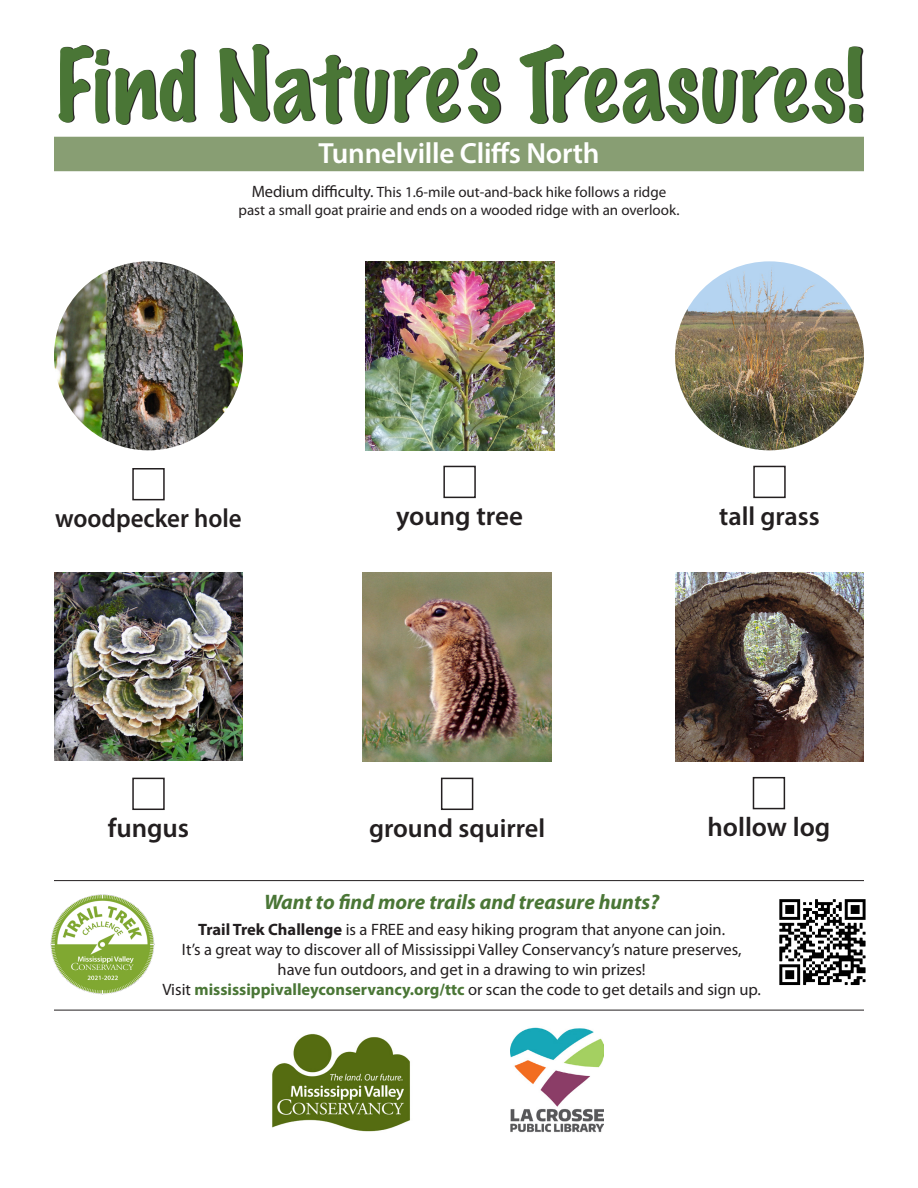
<style>
.page{position:relative;width:918px;height:1188px;background:#fff}
.page>*{position:absolute;margin:0;border:0;box-sizing:border-box;transform-origin:0 0}
.t1{font:100 92.25px "Marker Felt";letter-spacing:.01em;color:#4a7636}
.t2{font:600 29.25px "Myriad Pro";letter-spacing:-.01em;color:#fff}
.Name{font:600 27px "Myriad Pro";color:#231f20}
.Name-2{font:600 26.25px "Myriad Pro";color:#231f20}
.Name-3{font:600 26.25px "Myriad Pro";color:#231f20;scale:.95 1}
.t3{font:italic 700 21px "Myriad Pro";color:#4a7636}
.t4{font:16.5px/19.8px "Myriad Pro";color:#231f20;text-align:center}
.Description2{font:15px/18px "Myriad Pro";color:#231f20;text-align:center}
.s1{font-size:16.5px}
.s2{font-weight:700}
.s3{font-weight:700;color:#4a7636}
</style>
<div class="page">
<svg style="left:60px;top:44px;width:803px;height:81px"></svg>
<img style="left:272px;top:1034px;width:138px;height:98px">
<img style="left:511px;top:1027px;width:93px;height:106px">
<hr style="left:54px;top:880px;width:810px;height:1px;background:#231f20">
<hr style="left:54px;top:1010px;width:810px;height:1px;background:#231f20">
<img style="left:50px;top:894px;width:105px;height:101px">
<img style="left:779px;top:899px;width:87px;height:86px">
<div style="left:54px;top:137px;width:810px;height:34px;background:#889e73"></div>
<div style="left:132px;top:468px;width:33px;height:32px;border:2px solid #231f20"></div>
<img style="left:54px;top:261px;width:189px;height:189px;border-radius:94px">
<img style="left:365px;top:261px;width:189px;height:189px">
<div style="left:443px;top:466px;width:33px;height:32px;border:2px solid #231f20"></div>
<div style="left:753px;top:466px;width:33px;height:32px;border:2px solid #231f20"></div>
<img style="left:675px;top:261px;width:189px;height:189px;border-radius:94px">
<img style="left:54px;top:572px;width:189px;height:189px">
<div style="left:132px;top:778px;width:33px;height:32px;border:2px solid #231f20"></div>
<div style="left:753px;top:777px;width:32px;height:32px;border:2px solid #231f20"></div>
<img style="left:675px;top:572px;width:189px;height:189px">
<img style="left:363px;top:572px;width:189px;height:189px">
<div style="left:441px;top:778px;width:32px;height:32px;border:2px solid #231f20"></div>
<h1 class="t1" style="left:54px;top:12px;width:811px">Find Nature’s Treasures!</h1>
<p class="t2" style="left:318px;top:135px;width:283px">Tunnelville Cliffs North</p>
<p class="Description2" style="left:239px;top:183px;width:442px"><span class="s1">Medium difficulty.</span> This 1.6-mile out-and-back hike follows a ridge past a small goat prairie and ends on a wooded ridge with an overlook.</p>
<p class="Name-3" style="left:55px;top:501px;width:198px">woodpecker hole</p>
<p class="Name" style="left:396px;top:498px;width:128px">young tree</p>
<p class="Name-2" style="left:719px;top:499px;width:102px">tall grass</p>
<p class="Name" style="left:108px;top:810px;width:83px">fungus</p>
<p class="Name" style="left:707px;top:810px;width:125px">hollow log</p>
<p class="Name-2" style="left:369px;top:811px;width:178px">ground squirrel</p>
<p class="t3" style="left:264px;top:888px;width:397px">Want to find more trails and treasure hunts?</p>
<p class="t4" style="left:162px;top:919px;width:600px"><span class="s2">Trail Trek Challenge</span> is a FREE and easy hiking program that anyone can join.<br>It’s a great way to discover all of Mississippi Valley Conservancy’s nature preserves,<br>have fun outdoors, and get in a drawing to win prizes!<br>Visit <span class="s3">mississippivalleyconservancy.org/ttc</span> or scan the code to get details and sign up.</p>
</div>
